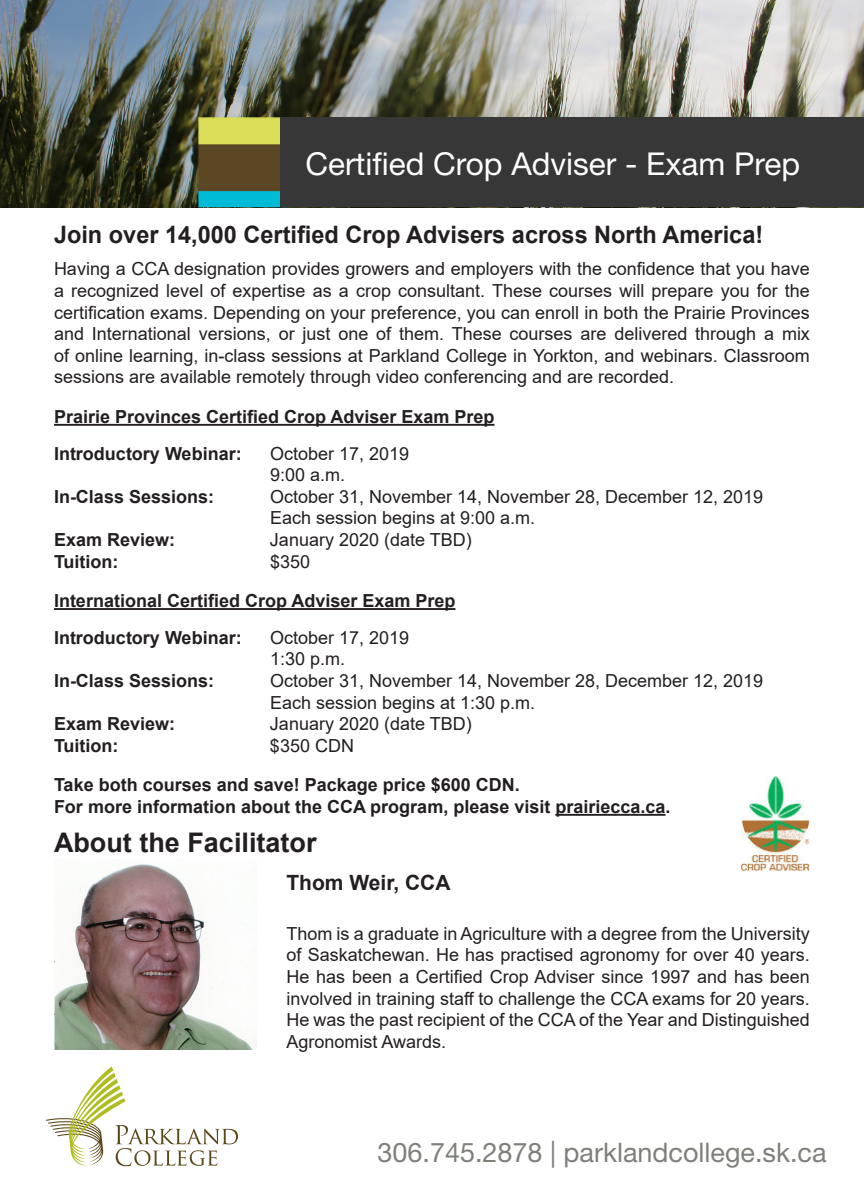
<style>
.page{position:relative;width:864px;height:1188px;background:#fff}
.page>*{position:absolute;margin:0;border:0;box-sizing:border-box;transform-origin:0 0}
.t1{font:31.5px "Helvetica Neue LT Std";color:#fff}
.t2{font:27px "Helvetica Neue LT Std";color:#7d817a}
.t3{font:700 27px "Arial";color:#231f20}
.t4{font:700 24px "Arial";color:#231f20}
.t5{font:700 21px "Arial";color:#231f20}
.t6{font:18px/21.6px "Arial";color:#231f20;text-align:justify}
.t7{font:700 18px "Arial";color:#231f20}
</style>
<div class="page">
<img style="left:0;top:0;width:864px;height:207px">
<div style="left:198px;top:131px;width:92px;height:68px;background:#5b4723;border:2px solid #5b4723"></div>
<div style="left:198px;top:117px;width:90px;height:27px;background:#d9dc57;border:2px solid #d9dc57"></div>
<div style="left:198px;top:191px;width:93px;height:16px;background:#00bbd6;border:2px solid #00bbd7"></div>
<div style="left:281px;top:117px;width:583px;height:90px;background:#383738"></div>
<img style="left:54px;top:864px;width:198px;height:185px">
<hr style="left:54px;top:424px;width:441px;height:2px;background:#231f20">
<hr style="left:54px;top:608px;width:401px;height:2px;background:#231f20">
<hr style="left:555px;top:814px;width:110px;height:2px;background:#231f20">
<svg style="left:46px;top:1066px;width:192px;height:100px"></svg>
<img style="left:741px;top:777px;width:69px;height:94px">
<p class="t1" style="left:305px;top:145px;width:496px">Certified Crop Adviser - Exam Prep</p>
<p class="t4" style="left:54px;top:218px;width:711px">Join over 14,000 Certified Crop Advisers across North America!</p>
<p class="t6" style="left:54px;top:258px;width:757px">Having a CCA designation provides growers and employers with the confidence that you have a recognized level of expertise as a crop consultant. These courses will prepare you for the certification exams. Depending on your preference, you can enroll in both the Prairie Provinces and International versions, or just one of them. These courses are delivered through a mix of online learning, in-class sessions at Parkland College in Yorkton, and webinars. Classroom sessions are available remotely through video conferencing and are recorded.</p>
<p class="t7" style="left:54px;top:404px;width:442px">Prairie Provinces Certified Crop Adviser Exam Prep</p>
<p class="t7" style="left:54px;top:441px;width:189px">Introductory Webinar:</p>
<p class="t6" style="left:270px;top:442px;width:141px">October 17, 2019</p>
<p class="t6" style="left:270px;top:464px;width:77px">9:00 a.m.</p>
<p class="t7" style="left:54px;top:484px;width:162px">In-Class Sessions:</p>
<p class="t6" style="left:270px;top:485px;width:495px">October 31, November 14, November 28, December 12, 2019</p>
<p class="t6" style="left:270px;top:507px;width:267px">Each session begins at 9:00 a.m.</p>
<p class="t7" style="left:54px;top:527px;width:123px">Exam Review:</p>
<p class="t6" style="left:270px;top:529px;width:203px">January 2020 (date TBD)</p>
<p class="t7" style="left:54px;top:549px;width:66px">Tuition:</p>
<p class="t6" style="left:270px;top:550px;width:42px">$350</p>
<p class="t7" style="left:54px;top:588px;width:403px">International Certified Crop Adviser Exam Prep</p>
<p class="t7" style="left:54px;top:625px;width:189px">Introductory Webinar:</p>
<p class="t6" style="left:270px;top:626px;width:141px">October 17, 2019</p>
<p class="t6" style="left:270px;top:648px;width:77px">1:30 p.m.</p>
<p class="t7" style="left:54px;top:668px;width:162px">In-Class Sessions:</p>
<p class="t6" style="left:270px;top:670px;width:495px">October 31, November 14, November 28, December 12, 2019</p>
<p class="t6" style="left:270px;top:691px;width:267px">Each session begins at 1:30 p.m.</p>
<p class="t7" style="left:54px;top:711px;width:123px">Exam Review:</p>
<p class="t6" style="left:270px;top:713px;width:203px">January 2020 (date TBD)</p>
<p class="t7" style="left:54px;top:733px;width:66px">Tuition:</p>
<p class="t6" style="left:270px;top:734px;width:86px">$350 CDN</p>
<p class="t7" style="left:54px;top:772px;width:467px">Take both courses and save! Package price $600 CDN.</p>
<p class="t7" style="left:54px;top:794px;width:618px">For more information about the CCA program, please visit prairiecca.ca.</p>
<p class="t3" style="left:54px;top:823px;width:264px">About the Facilitator</p>
<p class="t5" style="left:286px;top:868px;width:166px">Thom Weir, CCA</p>
<p class="t6" style="left:286px;top:923px;width:525px">Thom is a graduate in Agriculture with a degree from the University of Saskatchewan. He has practised agronomy for over 40 years.<br>He has been a Certified Crop Adviser since 1997 and has been involved in training staff to challenge the CCA exams for 20 years.<br>He was the past recipient of the CCA of the Year and Distinguished Agronomist Awards.</p>
<p class="t2" style="left:377px;top:1136px;width:451px">306.745.2878 | parklandcollege.sk.ca</p>
</div>
